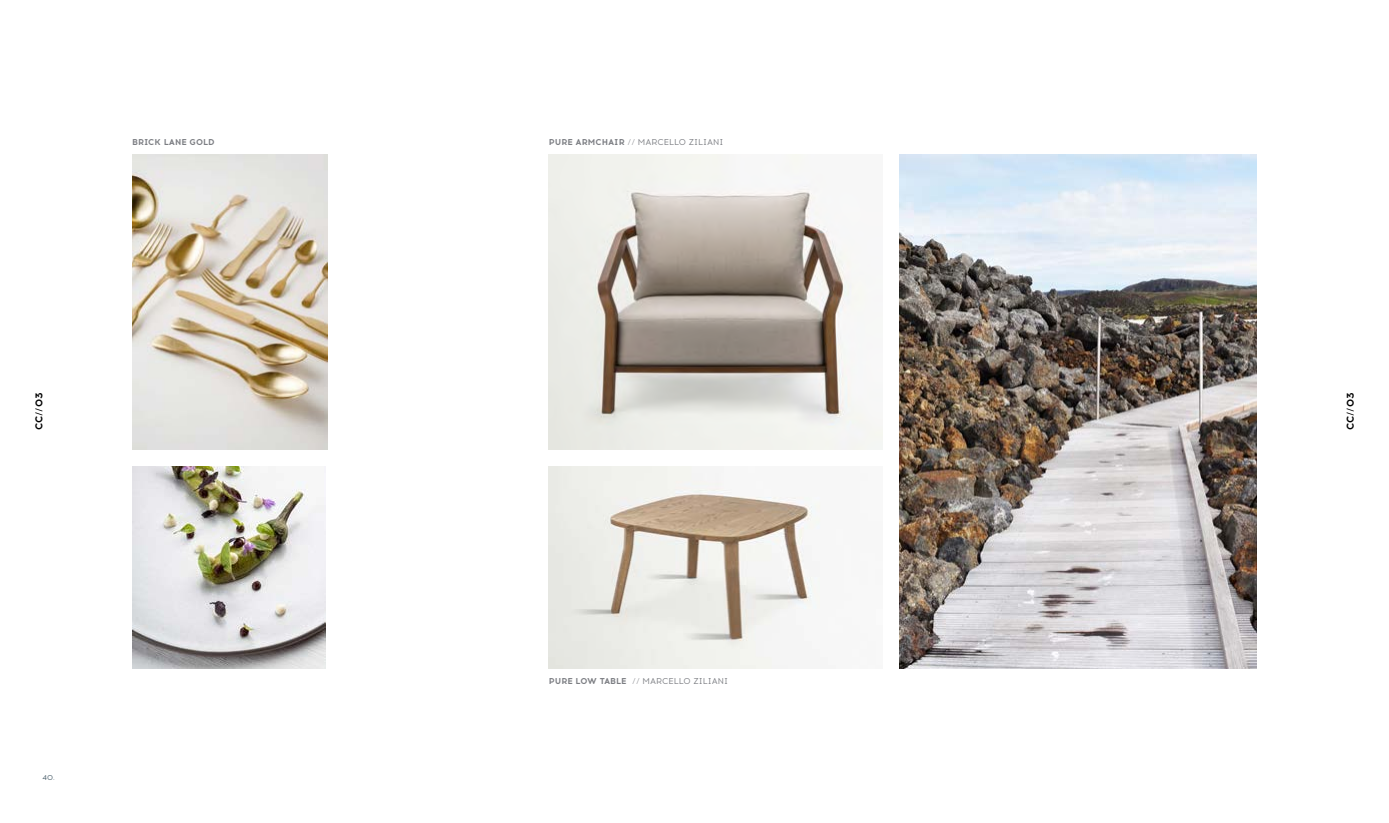
<style>
.page{position:relative;width:1389px;height:823px;background:#fff}
.page>*{position:absolute;margin:0;border:0;box-sizing:border-box;transform-origin:0 0}
.t1{font:700 10px "Acrom";color:#000}
.t2{font:8.5px "Acrom";color:#7b7d82}
.t3{font:700 8.5px "Acrom";color:#7b7d82}
.t4{font:7.2px "Acrom";color:#425764}
.s1{font-weight:700}
</style>
<div class="page">
<img style="left:132px;top:466px;width:194px;height:202px">
<img style="left:132px;top:154px;width:195px;height:295px">
<img style="left:900px;top:154px;width:357px;height:514px">
<img style="left:549px;top:154px;width:333px;height:295px">
<img style="left:549px;top:466px;width:271px;height:202px">
<p class="t3" style="left:132px;top:136px;width:84px">BRICK LANE GOLD</p>
<p class="t2" style="left:549px;top:137px;width:176px"><span class="s1">PURE ARMCHAIR</span> // MARCELLO ZILIANI</p>
<p class="t1" style="left:32px;top:430px;width:39px;rotate:-90deg">CC//03</p>
<p class="t1" style="left:1343px;top:430px;width:39px;rotate:-90deg">CC//03</p>
<p class="t4" style="left:43px;top:772px;width:14px">40.</p>
<p class="t2" style="left:549px;top:675px;width:181px"><span class="s1">PURE LOW TABLE</span> // MARCELLO ZILIANI</p>
</div>
